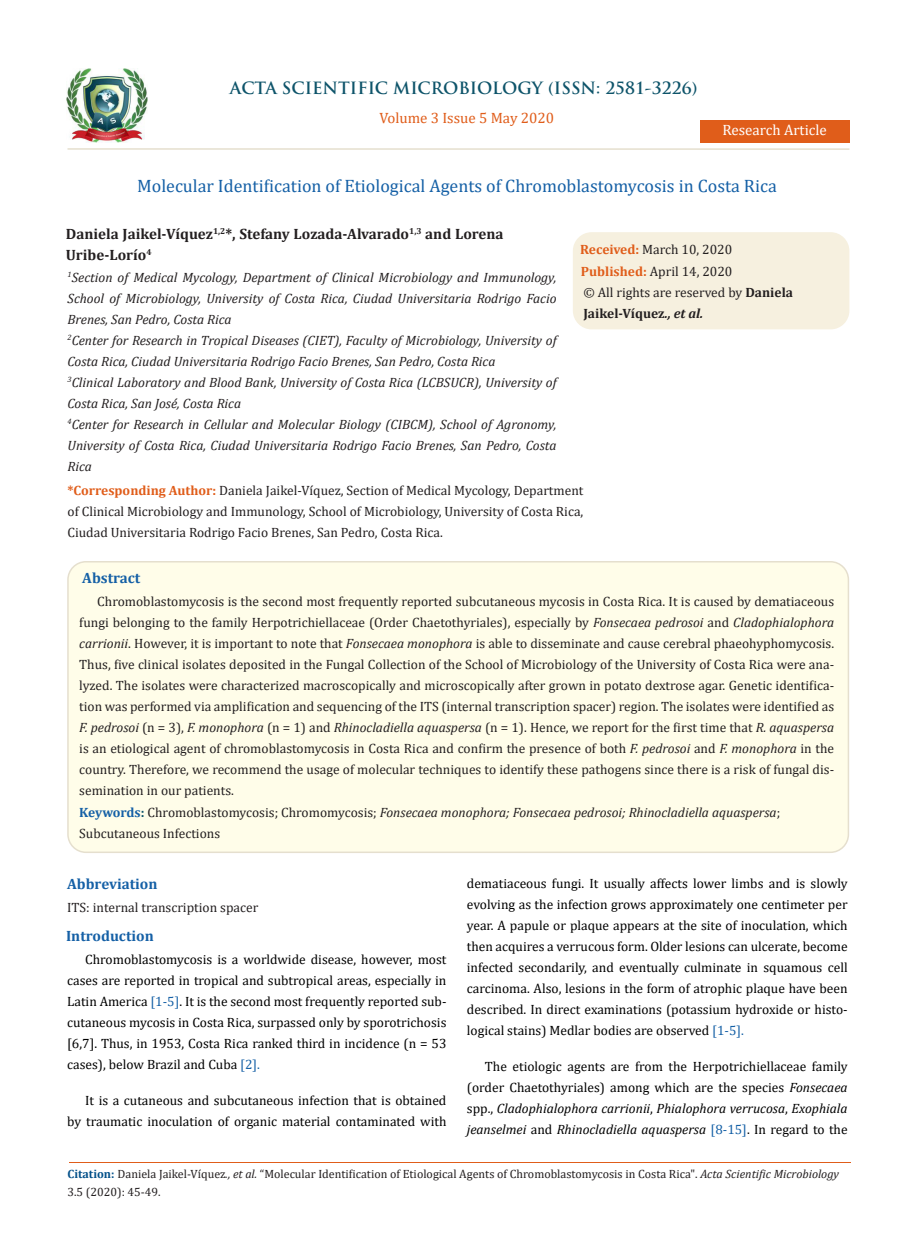
<style>
.page{position:relative;width:917px;height:1260px;background:#fff}
.page>*{position:absolute;margin:0;border:0;box-sizing:border-box;transform-origin:0 0}
.t1{font:18px "Cambria";color:#1560a6}
.t2{font:700 16.5px "Trajan Pro";color:#0e546a}
.t3{font:700 15px/21px "Cambria";color:#231f20}
.t4{font:700 15px "Cambria";color:#1560a6}
.t5{font:15px "Cambria";color:#e05d1a}
.t6{font:15px "Cambria";color:#fff}
.t7{font:13.5px/21px "Cambria";color:#231f20;text-align:justify}
.t8{font:13.5px/21px "Cambria";color:#000;text-align:justify}
.t9{font:italic 13.5px/21px "Cambria";color:#231f20}
.t10{font:12px/18px "Cambria";color:#231f20}
.s1{font-weight:700;color:#e05d1a}
.s2{font-weight:700}
.s3{font-weight:700;font-style:italic}
.s4{font-style:italic}
.s5{font-weight:700;font-style:normal;color:#1560a6}
.s6{font-weight:700;font-style:normal;color:#0e546a}
.s7{font-style:normal}
.s8{color:#1560a6}
.s9{font-weight:700;color:#035089}
</style>
<div class="page">
<img style="left:67px;top:68px;width:80px;height:74px">
<div style="left:699px;top:120px;width:150px;height:22px;background:#e05d1a"></div>
<div style="left:573px;top:233px;width:275px;height:96px;background:#f6f0df;border-radius:18px"></div>
<div style="left:573px;top:232px;width:276px;height:97px;border:2px solid #f6f0df;border-radius:18px"></div>
<div style="left:68px;top:562px;width:780px;height:290px;background:#fffde9;border-radius:18px"></div>
<div style="left:67px;top:561px;width:782px;height:292px;border:2px solid #e5dfce;border-radius:18px"></div>
<hr style="left:69px;top:1163px;width:781px;height:1px;background:#e05d1a">
<hr style="left:67px;top:148px;width:782px;height:2px;background:#e5dfce">
<p class="t2" style="left:230px;top:77px;width:469px">ACTA SCIENTIFIC MICROBIOLOGY (ISSN: 2581-3226)</p>
<p class="t5" style="left:379px;top:109px;width:176px">Volume 3 Issue 5 May 2020</p>
<p class="t6" style="left:722px;top:121px;width:106px">Research Article</p>
<p class="t1" style="left:137px;top:176px;width:641px">Molecular Identification of Etiological Agents of Chromoblastomycosis in Costa Rica</p>
<p class="t3" style="left:66px;top:223px;width:439px">Daniela Jaikel-Víquez<sup>1,2</sup>*, Stefany Lozada-Alvarado<sup>1,3</sup> and Lorena<br>Uribe-Lorío<sup>4</sup></p>
<p class="t9" style="left:67px;top:266px;width:490px;text-align:justify"><sup>1</sup>Section of Medical Mycology, Department of Clinical Microbiology and Immunology, School of Microbiology, University of Costa Rica, Ciudad Universitaria Rodrigo Facio Brenes, San Pedro, Costa Rica</p>
<p class="t9" style="left:67px;top:329px;width:490px"><sup>2</sup>Center for Research in Tropical Diseases (CIET), Faculty of Microbiology, University of<br>Costa Rica, Ciudad Universitaria Rodrigo Facio Brenes, San Pedro, Costa Rica</p>
<p class="t9" style="left:67px;top:371px;width:490px"><sup>3</sup>Clinical Laboratory and Blood Bank, University of Costa Rica (LCBSUCR), University of<br>Costa Rica, San José, Costa Rica</p>
<p class="t9" style="left:67px;top:413px;width:490px;text-align:justify"><sup>4</sup>Center for Research in Cellular and Molecular Biology (CIBCM), School of Agronomy, University of Costa Rica, Ciudad Universitaria Rodrigo Facio Brenes, San Pedro, Costa Rica</p>
<p class="t7" style="left:67px;top:480px;width:517px"><span class="s1">*Corresponding Author:</span> Daniela Jaikel-Víquez, Section of Medical Mycology, Department of Clinical Microbiology and Immunology, School of Microbiology, University of Costa Rica, Ciudad Universitaria Rodrigo Facio Brenes, San Pedro, Costa Rica.</p>
<p class="t7" style="left:580px;top:239px;width:153px"><span class="s1">Received:</span> March 10, 2020</p>
<p class="t7" style="left:581px;top:261px;width:153px"><span class="s1">Published:</span> April 14, 2020</p>
<p class="t7" style="left:583px;top:282px;width:211px">© All rights are reserved by <span class="s2">Daniela<br>Jaikel-Víquez</span><span class="s3">., et al.</span></p>
<p class="t4" style="left:82px;top:568px;width:60px">Abstract</p>
<p class="t7" style="left:79px;top:591px;width:756px;text-indent:18px">Chromoblastomycosis is the second most frequently reported subcutaneous mycosis in Costa Rica. It is caused by dematiaceous fungi belonging to the family Herpotrichiellaceae (Order Chaetothyriales), especially by <span class="s4">Fonsecaea pedrosoi</span> and <span class="s4">Cladophialophora carrionii</span>. However, it is important to note that <span class="s4">Fonsecaea monophora</span> is able to disseminate and cause cerebral phaeohyphomycosis.<br>Thus, five clinical isolates deposited in the Fungal Collection of the School of Microbiology of the University of Costa Rica were ana&shy;lyzed. The isolates were characterized macroscopically and microscopically after grown in potato dextrose agar. Genetic identifica&shy;tion was performed via amplification and sequencing of the ITS (internal transcription spacer) region. The isolates were identified as <span class="s4">F. pedrosoi</span> (n = 3), <span class="s4">F. monophora</span> (n = 1) and <span class="s4">Rhinocladiella aquaspersa</span> (n = 1). Hence, we report for the first time that <span class="s4">R. aquaspersa </span>is an etiological agent of chromoblastomycosis in Costa Rica and confirm the presence of both <span class="s4">F. pedrosoi</span> and <span class="s4">F. monophora</span> in the country. Therefore, we recommend the usage of molecular techniques to identify these pathogens since there is a risk of fungal dis&shy;semination in our patients.</p>
<p class="t9" style="left:79px;top:801px;width:702px"><span class="s5">Keywords</span><span class="s6">:</span> <span class="s7">Chromoblastomycosis; Chromomycosis;</span> Fonsecaea monophora; Fonsecaea pedrosoi; Rhinocladiella aquaspersa<span class="s7">;<br>Subcutaneous Infections</span></p>
<p class="t8" style="left:467px;top:873px;width:382px">dematiaceous fungi. It usually affects lower limbs and is slowly evolving as the infection grows approximately one centimeter per year. A papule or plaque appears at the site of inoculation, which then acquires a verrucous form. Older lesions can ulcerate, become infected secondarily, and eventually culminate in squamous cell carcinoma. Also, lesions in the form of atrophic plaque have been described. In direct examinations (potassium hydroxide or histo&shy;logical stains) Medlar bodies are observed <span class="s8">[1-5].</span></p>
<p class="t8" style="left:467px;top:1056px;width:382px;text-indent:18px">The etiologic agents are from the Herpotrichiellaceae family (order Chaetothyriales) among which are the species <span class="s4">Fonsecaea </span>spp., <span class="s4">Cladophialophora carrionii</span>, <span class="s4">Phialophora verrucosa</span>, <span class="s4">Exophiala jeanselmei</span> and <span class="s4">Rhinocladiella aquaspersa</span> <span class="s8">[8-15]</span>. In regard to the</p>
<p class="t10" style="left:67px;top:1165px;width:773px"><span class="s9">Citation:</span> Daniela Jaikel-Víquez<span class="s4">., et al.</span> “Molecular Identification of Etiological Agents of Chromoblastomycosis in Costa Rica". <span class="s4">Acta Scientific Microbiology<br></span>3.5 (2020): 45-49.</p>
<p class="t4" style="left:67px;top:874px;width:92px">Abbreviation</p>
<p class="t7" style="left:67px;top:896px;width:192px">ITS: internal transcription spacer</p>
<p class="t4" style="left:66px;top:926px;width:89px">Introduction</p>
<p class="t8" style="left:67px;top:949px;width:381px;text-indent:18px">Chromoblastomycosis is a worldwide disease, however, most cases are reported in tropical and subtropical areas, especially in Latin America <span class="s8">[1-5]</span>. It is the second most frequently reported sub&shy;cutaneous mycosis in Costa Rica, surpassed only by sporotrichosis [6,7]. Thus, in 1953, Costa Rica ranked third in incidence (n = 53 cases), below Brazil and Cuba <span class="s8">[2].</span></p>
<p class="t8" style="left:67px;top:1090px;width:381px;text-align:right">It is a cutaneous and subcutaneous infection that is obtained<br>by traumatic inoculation of organic material contaminated with</p>
</div>
